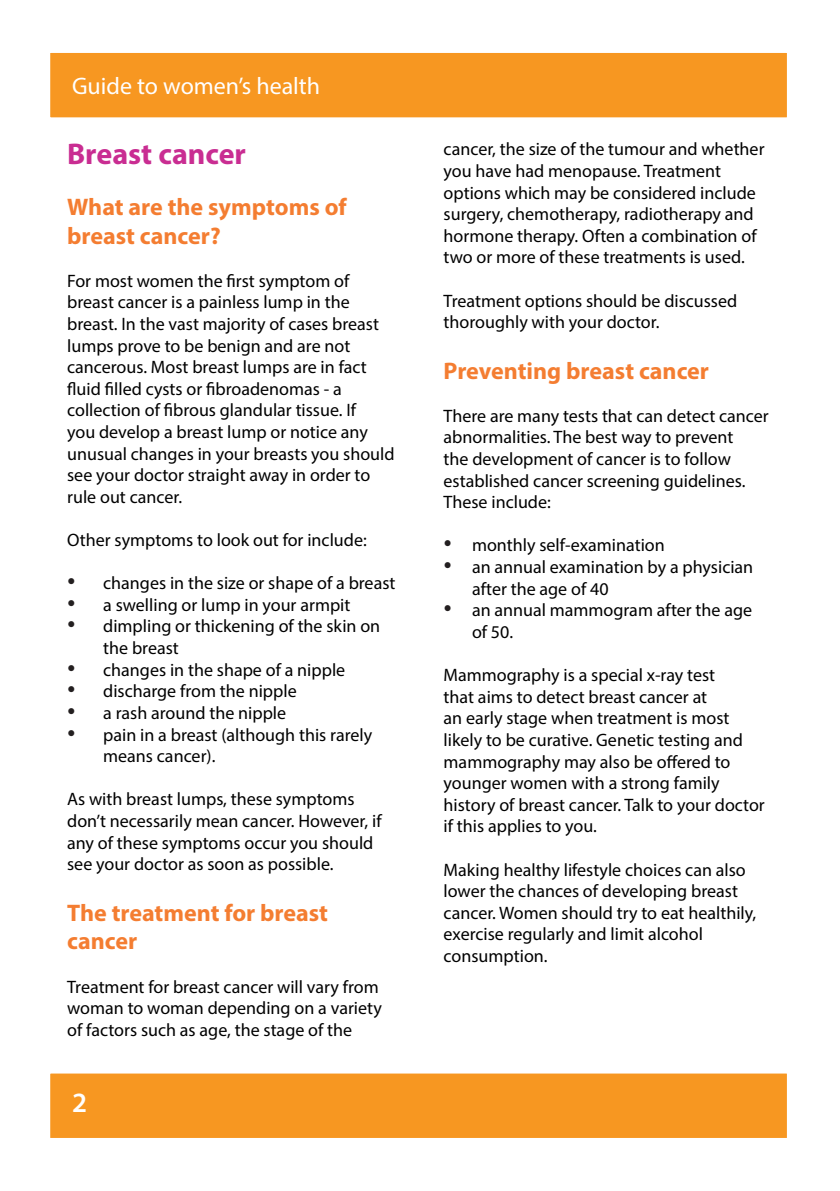
<style>
.page{position:relative;width:840px;height:1191px;background:#fff}
.page>*{position:absolute;margin:0;border:0;box-sizing:border-box;transform-origin:0 0}
.t1{font:700 30px "Myriad Pro";color:#c92d92}
.t2{font:600 28px "Myriad Pro";color:#fff}
.t3{font:700 24px/28.8px "Myriad Pro";color:#f47d31}
.t4{font:24px "Myriad Pro";color:#fff}
.t5{font:18px/21.6px "Myriad Pro";color:#000}
.s1{font-family:"Times New Roman";font-size:24px;color:#231f20}
</style>
<div class="page">
<div style="left:48px;top:1071px;width:740px;height:69px;background:#f79721;border:2px solid #fff"></div>
<div style="left:48px;top:51px;width:740px;height:68px;background:#f79721;border:2px solid #fff"></div>
<h3 class="t4" style="left:72px;top:71px;width:249px">Guide to women’s health</h3>
<p class="t1" style="left:67px;top:135px;width:180px">Breast cancer</p>
<p class="t3" style="left:67px;top:191px;width:281px">What are the symptoms of breast cancer?</p>
<p class="t5" style="left:67px;top:270px;width:329px">For most women the first symptom of breast cancer is a painless lump in the breast. In the vast majority of cases breast lumps prove to be benign and are not cancerous. Most breast lumps are in fact fluid filled cysts or fibroadenomas - a collection of fibrous glandular tissue. If<br>you develop a breast lump or notice any unusual changes in your breasts you should see your doctor straight away in order to rule out cancer.</p>
<p class="t5" style="left:67px;top:529px;width:301px">Other symptoms to look out for include:</p>
<p class="t5" style="left:67px;top:572px;width:329px"><span class="s1">•</span> changes in the size or shape of a breast</p>
<p class="t5" style="left:67px;top:594px;width:284px"><span class="s1">•</span> a swelling or lump in your armpit</p>
<p class="t5" style="left:103px;top:615px;width:278px;text-indent:-36px"><span class="s1">•</span> dimpling or thickening of the skin on the breast</p>
<p class="t5" style="left:67px;top:658px;width:279px"><span class="s1">•</span> changes in the shape of a nipple</p>
<p class="t5" style="left:67px;top:680px;width:231px"><span class="s1">•</span> discharge from the nipple</p>
<p class="t5" style="left:67px;top:702px;width:220px"><span class="s1">•</span> a rash around the nipple</p>
<p class="t5" style="left:103px;top:723px;width:270px;text-indent:-36px"><span class="s1">•</span> pain in a breast (although this rarely means cancer).</p>
<p class="t5" style="left:67px;top:788px;width:316px">As with breast lumps, these symptoms don’t necessarily mean cancer. However, if any of these symptoms occur you should see your doctor as soon as possible.</p>
<p class="t3" style="left:67px;top:897px;width:262px">The treatment for breast cancer</p>
<p class="t5" style="left:67px;top:975px;width:316px">Treatment for breast cancer will vary from woman to woman depending on a variety of factors such as age, the stage of the</p>
<p class="t2" style="left:72px;top:1084px;width:17px">2</p>
<p class="t5" style="left:443px;top:138px;width:322px">cancer, the size of the tumour and whether you have had menopause. Treatment options which may be considered include surgery, chemotherapy, radiotherapy and hormone therapy. Often a combination of two or more of these treatments is used.</p>
<p class="t5" style="left:443px;top:289px;width:295px">Treatment options should be discussed thoroughly with your doctor.</p>
<p class="t3" style="left:443px;top:355px;width:267px">Preventing breast cancer</p>
<p class="t5" style="left:443px;top:405px;width:326px">There are many tests that can detect cancer abnormalities. The best way to prevent<br>the development of cancer is to follow established cancer screening guidelines.<br>These include:</p>
<p class="t5" style="left:443px;top:534px;width:222px"><span class="s1">•</span> monthly self-examination</p>
<p class="t5" style="left:471px;top:556px;width:282px;text-indent:-28px"><span class="s1">•</span> an annual examination by a physician after the age of 40</p>
<p class="t5" style="left:471px;top:599px;width:281px;text-indent:-28px"><span class="s1">•</span> an annual mammogram after the age of 50.</p>
<p class="t5" style="left:443px;top:664px;width:322px">Mammography is a special x-ray test<br>that aims to detect breast cancer at<br>an early stage when treatment is most likely to be curative. Genetic testing and mammography may also be offered to younger women with a strong family history of breast cancer. Talk to your doctor if this applies to you.</p>
<p class="t5" style="left:443px;top:858px;width:314px">Making healthy lifestyle choices can also lower the chances of developing breast cancer. Women should try to eat healthily, exercise regularly and limit alcohol consumption.</p>
</div>
